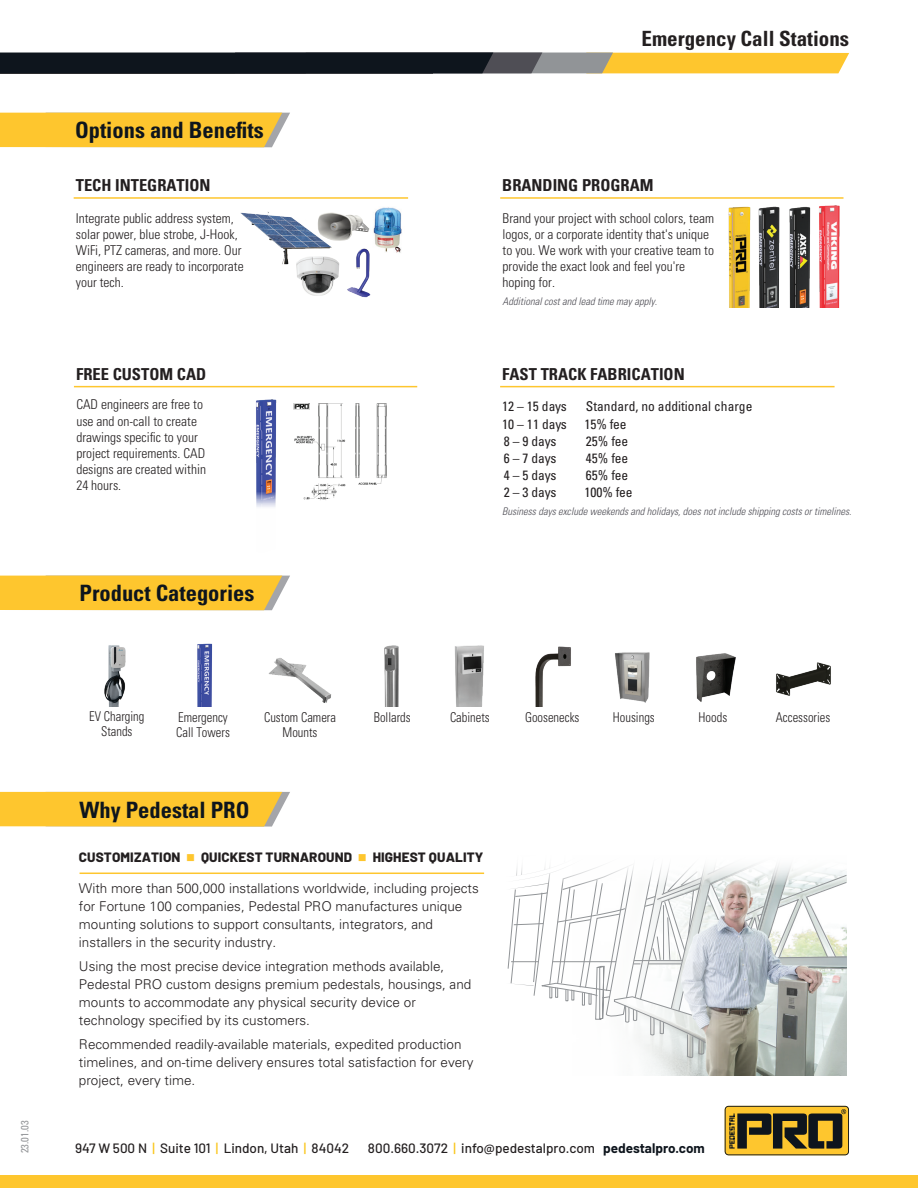
<style>
.page{position:relative;width:918px;height:1188px;background:#fff}
.page>*{position:absolute;margin:0;border:0;box-sizing:border-box;transform-origin:0 0}
.t1{font:700 condensed 22.5px "Univers LT Std";color:#0e151d}
.t2{font:700 condensed 21px "Univers LT Std";color:#231f20}
.t3{font:700 condensed 16.5px "Univers LT Std";color:#231f20}
.t4{font:300 13.5px/18px "Univers LT Std";color:#231f20}
.t5{font:300 condensed 13.5px/16.2px "Univers LT Std";color:#231f20}
.t6{font:condensed 13.5px/16.8px "Univers LT Std";color:#231f20}
.t7{font:300 condensed 13.5px/15.1px "Univers LT Std";color:#231f20;text-align:center;scale:.93 1}
.t8{font:500 13.5px "Barlow";color:#231f20}
.t9{font:800 13.5px "Barlow";letter-spacing:.01em;color:#231f20}
.t10{font:italic 300 condensed 10.5px "Univers LT Std";color:#4f4e55}
.t11{font:condensed 10.5px "Univers LT Std";color:#939598}
.s1{color:#fec62e}
.s2{color:#fac417}
.s3{font-weight:700;color:#0e151d}
</style>
<div class="page">
<img style="left:293px;top:403px;width:94px;height:97px">
<div style="left:0;top:113px;width:290px;height:34px;background:#fec62e"></div>
<div style="left:0;top:1176px;width:918px;height:12px;background:#fec62e"></div>
<svg style="left:0;top:53px;width:849px;height:20px"></svg>
<div style="left:0;top:576px;width:290px;height:34px;background:#fec62e"></div>
<svg style="left:0;top:792px;width:290px;height:35px"></svg>
<hr style="left:74px;top:386px;width:343px;height:1px;background:#fec62e">
<hr style="left:500px;top:197px;width:344px;height:2px;background:#fec62e">
<hr style="left:500px;top:386px;width:335px;height:1px;background:#fec62e">
<hr style="left:74px;top:197px;width:334px;height:2px;background:#fec62e">
<img style="left:240px;top:212px;width:90px;height:53px">
<img style="left:373px;top:207px;width:29px;height:46px">
<img style="left:328px;top:246px;width:58px;height:52px">
<hr style="left:80px;top:873px;width:404px;height:1px;background:#fec62e">
<img style="left:776px;top:662px;width:55px;height:34px">
<img style="left:615px;top:652px;width:35px;height:51px">
<img style="left:269px;top:658px;width:62px;height:45px">
<img style="left:696px;top:653px;width:40px;height:49px">
<img style="left:384px;top:645px;width:15px;height:62px">
<img style="left:455px;top:645px;width:29px;height:62px">
<img style="left:535px;top:647px;width:36px;height:60px">
<img style="left:197px;top:644px;width:16px;height:63px">
<img style="left:104px;top:645px;width:22px;height:62px">
<img style="left:318px;top:212px;width:51px;height:29px">
<img style="left:296px;top:256px;width:43px;height:40px">
<svg style="left:507px;top:864px;width:342px;height:291px"></svg>
<svg style="left:256px;top:399px;width:21px;height:108px"></svg>
<img style="left:728px;top:205px;width:112px;height:103px">
<p class="t11" style="left:18px;top:1153px;width:34px;rotate:-90deg">23.01.03</p>
<h1 class="t1" style="left:75px;top:117px;width:190px">Options and Benefits</h1>
<p class="t3" style="left:76px;top:175px;width:136px">TECH INTEGRATION</p>
<p class="t5" style="left:76px;top:210px;width:169px">Integrate public address system, solar power, blue strobe, J-Hook,<br>WiFi, PTZ cameras, and more. Our engineers are ready to incorporate your tech.</p>
<h2 class="t2" style="left:642px;top:26px;width:209px">Emergency Call Stations</h2>
<p class="t3" style="left:502px;top:175px;width:153px">BRANDING PROGRAM</p>
<p class="t5" style="left:503px;top:210px;width:213px">Brand your project with school colors, team logos, or a corporate identity that's unique to you. We work with your creative team to provide the exact look and feel you're hoping for.</p>
<p class="t10" style="left:503px;top:295px;width:156px">Additional cost and lead time may apply.</p>
<p class="t3" style="left:76px;top:364px;width:132px">FREE CUSTOM CAD</p>
<p class="t3" style="left:502px;top:364px;width:184px">FAST TRACK FABRICATION</p>
<p class="t5" style="left:76px;top:397px;width:131px">CAD engineers are free to use and on-call to create drawings specific to your project requirements. CAD designs are created within<br>24 hours.</p>
<h1 class="t1" style="left:80px;top:580px;width:177px">Product Categories</h1>
<p class="t6" style="left:502px;top:397px;width:66px;line-height:18.5px">12 – 15 days<br>10 – 11 days</p>
<p class="t6" style="left:504px;top:433px;width:54px;text-align:justify">8 – 9 days 6 – 7 days 4 – 5 days 2 – 3 days</p>
<p class="t6" style="left:584px;top:397px;width:169px;line-height:18.5px">Standard, no additional charge<br>15% fee</p>
<p class="t6" style="left:584px;top:433px;width:50px">25% fee<br>45% fee<br>65% fee<br>100% fee</p>
<p class="t10" style="left:502px;top:505px;width:351px">Business days exclude weekends and holidays, does not include shipping costs or timelines.</p>
<p class="t7" style="left:89px;top:709px;width:61px">EV Charging<br>Stands</p>
<p class="t7" style="left:176px;top:710px;width:59px;text-align:left">Emergency<br>Call Towers</p>
<p class="t7" style="left:264px;top:710px;width:79px">Custom Camera<br>Mounts</p>
<p class="t7" style="left:374px;top:710px;width:41px">Bollards</p>
<p class="t7" style="left:450px;top:710px;width:44px">Cabinets</p>
<p class="t7" style="left:525px;top:710px;width:60px">Goosenecks</p>
<p class="t7" style="left:613px;top:710px;width:47px">Housings</p>
<p class="t7" style="left:699px;top:710px;width:32px">Hoods</p>
<p class="t7" style="left:776px;top:710px;width:60px">Accessories</p>
<h1 class="t1" style="left:80px;top:796px;width:172px">Why Pedestal PRO</h1>
<p class="t9" style="left:79px;top:847px;width:406px">CUSTOMIZATION <span class="s1">■</span> QUICKEST TURNAROUND <span class="s1">■</span> HIGHEST QUALITY</p>
<p class="t4" style="left:79px;top:879px;width:401px">With more than 500,000 installations worldwide, including projects for Fortune 100 companies, Pedestal PRO manufactures unique mounting solutions to support consultants, integrators, and installers in the security industry.</p>
<p class="t4" style="left:79px;top:957px;width:394px">Using the most precise device integration methods available, Pedestal PRO custom designs premium pedestals, housings, and mounts to accommodate any physical security device or technology specified by its customers.</p>
<p class="t4" style="left:79px;top:1035px;width:396px">Recommended readily-available materials, expedited production timelines, and on-time delivery ensures total satisfaction for every project, every time.</p>
<p class="t8" style="left:75px;top:1139px;width:276px">947 W 500 N <span class="s2">|</span> Suite 101 <span class="s2">|</span> Lindon, Utah <span class="s2">|</span> 84042</p>
<p class="t8" style="left:368px;top:1139px;width:338px">800.660.3072 <span class="s2">|</span> info@pedestalpro.com <span class="s3">pedestalpro.com</span></p>
</div>
